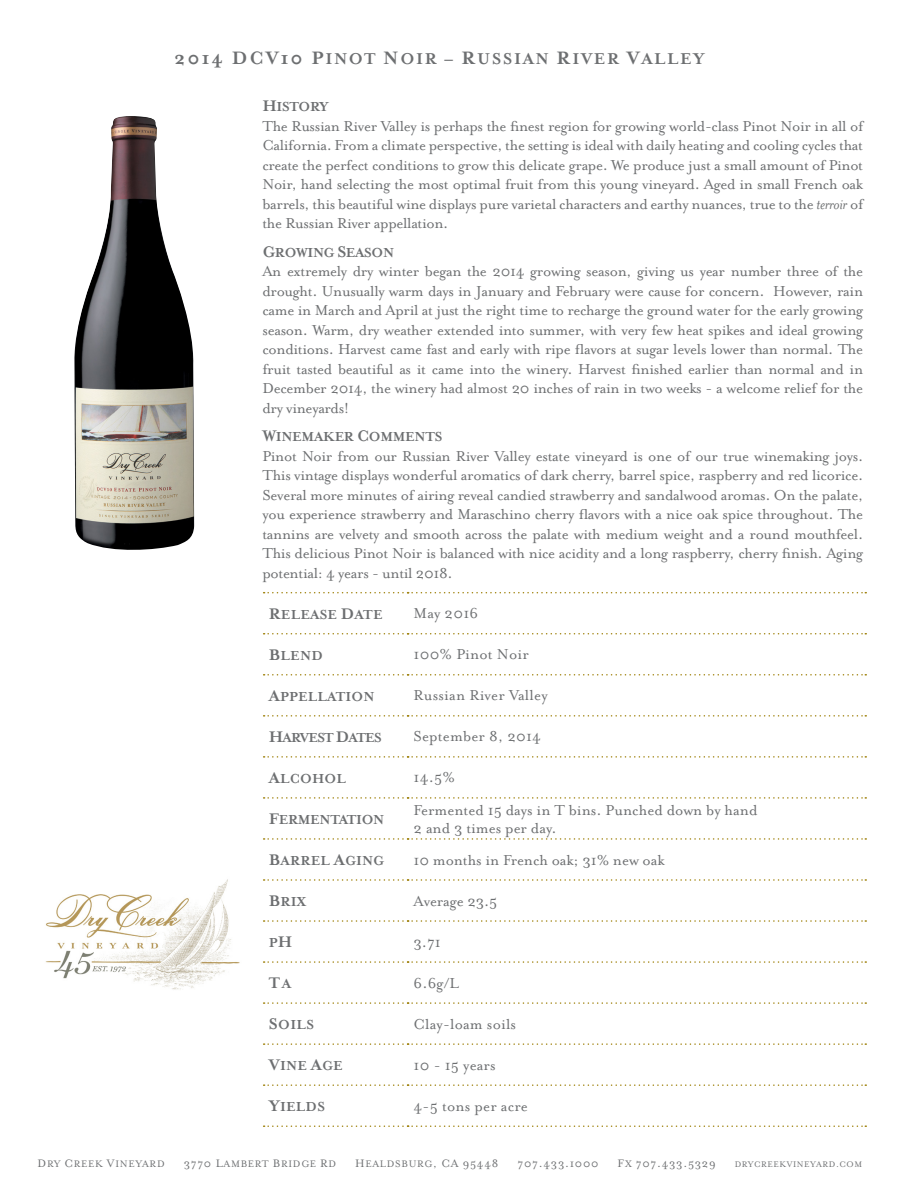
<style>
.page{position:relative;width:918px;height:1188px;background:#fff}
.page>*{position:absolute;margin:0;border:0;box-sizing:border-box;transform-origin:0 0}
.t1{font:700 18px "Mrs Eaves";letter-spacing:.09em;color:#6d6f71}
.t2{font:700 17.7px "Mrs Eaves";color:#6d6f71}
.t3{font:16.5px/19.5px "Mrs Eaves Roman";letter-spacing:-.005em;color:#6d6f71;text-align:justify}
.t4{font:700 15px "Mrs Eaves";letter-spacing:-.02em;color:#6d6f71}
.t5{font:700 15px "Mrs Eaves";letter-spacing:.01em;color:#6d6f71}
.t6{font:700 15px "Mrs Eaves";letter-spacing:-.05em;color:#6d6f71}
.t7{font:12.45px "Mrs Eaves Roman";letter-spacing:.06em;color:#6d6f71}
.t8{font:10.95px "Mrs Eaves Roman";letter-spacing:.06em;color:#6d6f71}
.t9{font:9.3px "Mrs Eaves Roman";letter-spacing:.06em;color:#6d6f71}
.s1{font-size:20.7px}
.s2{font-size:17.7px}
.s3{font-family:"Mrs Eaves";font-style:italic}
.s4{font-size:15px}
.s5{font-size:12.45px}
.s6{font-size:10.95px}
</style>
<div class="page">
<svg style="left:264px;top:592px;width:602px;height:1px"></svg>
<svg style="left:264px;top:633px;width:602px;height:1px"></svg>
<svg style="left:264px;top:674px;width:602px;height:2px"></svg>
<svg style="left:264px;top:715px;width:602px;height:2px"></svg>
<svg style="left:264px;top:756px;width:602px;height:2px"></svg>
<svg style="left:264px;top:797px;width:602px;height:2px"></svg>
<svg style="left:264px;top:838px;width:602px;height:2px"></svg>
<svg style="left:264px;top:879px;width:602px;height:2px"></svg>
<svg style="left:264px;top:920px;width:602px;height:2px"></svg>
<svg style="left:264px;top:961px;width:602px;height:2px"></svg>
<svg style="left:264px;top:1002px;width:602px;height:2px"></svg>
<svg style="left:264px;top:1043px;width:602px;height:2px"></svg>
<svg style="left:264px;top:1084px;width:602px;height:2px"></svg>
<svg style="left:264px;top:1125px;width:602px;height:2px"></svg>
<img style="left:74px;top:116px;width:120px;height:434px">
<img style="left:45px;top:879px;width:195px;height:111px">
<p class="t1" style="left:174px;top:48px;width:532px"><span class="s1">2014 DCV10 P</span>INOT <span class="s1">N</span>OIR – <span class="s1">R</span>USSIAN <span class="s1">R</span>IVER <span class="s1">V</span>ALLEY</p>
<p class="t4" style="left:262px;top:98px;width:68px"><span class="s2">H</span>ISTORY</p>
<p class="t3" style="left:262px;top:116px;width:602px">The Russian River Valley is perhaps the finest region for growing world-class Pinot Noir in all of California. From a climate perspective, the setting is ideal with daily heating and cooling cycles that create the perfect conditions to grow this delicate grape. We produce just a small amount of Pinot Noir, hand selecting the most optimal fruit from this young vineyard. Aged in small French oak barrels, this beautiful wine displays pure varietal characters and earthy nuances, true to the <span class="s3">terroir</span> of the Russian River appellation.</p>
<p class="t4" style="left:262px;top:244px;width:133px"><span class="s2">G</span>ROWING <span class="s2">S</span>EASON</p>
<p class="t3" style="left:262px;top:262px;width:602px">An extremely dry winter began the 2014 growing season, giving us year number three of the drought. Unusually warm days in January and February were cause for concern. However, rain came in March and April at just the right time to recharge the ground water for the early growing season. Warm, dry weather extended into summer, with very few heat spikes and ideal growing conditions. Harvest came fast and early with ripe flavors at sugar levels lower than normal. The fruit tasted beautiful as it came into the winery. Harvest finished earlier than normal and in December 2014, the winery had almost 20 inches of rain in two weeks - a welcome relief for the dry vineyards!</p>
<p class="t4" style="left:262px;top:428px;width:181px"><span class="s2">W</span>INEMAKER <span class="s2">C</span>OMMENTS</p>
<p class="t3" style="left:262px;top:446px;width:602px">Pinot Noir from our Russian River Valley estate vineyard is one of our true winemaking joys.<br>This vintage displays wonderful aromatics of dark cherry, barrel spice, raspberry and red licorice.<br>Several more minutes of airing reveal candied strawberry and sandalwood aromas. On the palate, you experience strawberry and Maraschino cherry flavors with a nice oak spice throughout. The tannins are velvety and smooth across the palate with medium weight and a round mouthfeel.<br>This delicious Pinot Noir is balanced with nice acidity and a long raspberry, cherry finish. Aging potential: 4 years - until 2018.</p>
<p class="t5" style="left:269px;top:606px;width:115px"><span class="s2">R</span>ELEASE <span class="s2">D</span>ATE</p>
<p class="t3" style="left:414px;top:604px;width:66px">May 2016</p>
<p class="t4" style="left:269px;top:647px;width:56px"><span class="s2">B</span>LEND</p>
<p class="t3" style="left:414px;top:645px;width:117px">100% Pinot Noir</p>
<p class="t5" style="left:269px;top:688px;width:107px"><span class="s2">A</span>PPELLATION</p>
<p class="t3" style="left:414px;top:686px;width:136px">Russian River Valley</p>
<p class="t6" style="left:269px;top:729px;width:114px"><span class="s2">H</span>ARVEST <span class="s2">D</span>ATES</p>
<p class="t3" style="left:414px;top:727px;width:129px">September 8, 2014</p>
<p class="t4" style="left:269px;top:770px;width:79px"><span class="s2">A</span>LCOHOL</p>
<p class="t3" style="left:414px;top:768px;width:43px">14.5%</p>
<p class="t4" style="left:269px;top:811px;width:117px"><span class="s2">F</span>ERMENTATION</p>
<p class="t3" style="left:414px;top:801px;width:345px;line-height:18px">Fermented 15 days in T bins. Punched down by hand<br>2 and 3 times per day.</p>
<p class="t5" style="left:269px;top:852px;width:117px"><span class="s2">B</span>ARREL <span class="s2">A</span>GING</p>
<p class="t3" style="left:414px;top:850px;width:253px">10 months in French oak; 31% new oak</p>
<p class="t4" style="left:269px;top:893px;width:39px"><span class="s2">B</span>RIX</p>
<p class="t3" style="left:414px;top:891px;width:85px">Average 23.5</p>
<p class="t4" style="left:269px;top:934px;width:25px">P<span class="s2">H</span></p>
<p class="t3" style="left:414px;top:932px;width:29px">3.71</p>
<p class="t2" style="left:269px;top:973px;width:24px">T<span class="s4">A</span></p>
<p class="t3" style="left:414px;top:973px;width:47px">6.6g/L</p>
<p class="t4" style="left:269px;top:1016px;width:47px"><span class="s2">S</span>OILS</p>
<p class="t3" style="left:414px;top:1014px;width:104px">Clay-loam soils</p>
<p class="t4" style="left:269px;top:1057px;width:75px"><span class="s2">V</span>INE <span class="s2">A</span>GE</p>
<p class="t3" style="left:414px;top:1055px;width:84px">10 - 15 years</p>
<p class="t4" style="left:269px;top:1098px;width:58px"><span class="s2">Y</span>IELDS</p>
<p class="t3" style="left:414px;top:1096px;width:116px">4-5 tons per acre</p>
<p class="t8" style="left:37px;top:1158px;width:129px"><span class="s5">D</span>RY <span class="s5">C</span>REEK <span class="s5">V</span>INEYARD</p>
<p class="t8" style="left:184px;top:1158px;width:154px"><span class="s5">3770 L</span>AMBERT <span class="s5">B</span>RIDGE <span class="s5">R</span>D</p>
<p class="t7" style="left:355px;top:1157px;width:145px">H<span class="s6">EALDSBURG</span>, CA 95448</p>
<p class="t7" style="left:517px;top:1157px;width:83px">707.433.1000</p>
<p class="t7" style="left:618px;top:1157px;width:100px">F<span class="s6">X</span> 707.433.5329</p>
<p class="t9" style="left:735px;top:1159px;width:129px">DRYCREEKVINEYARD.COM</p>
</div>
